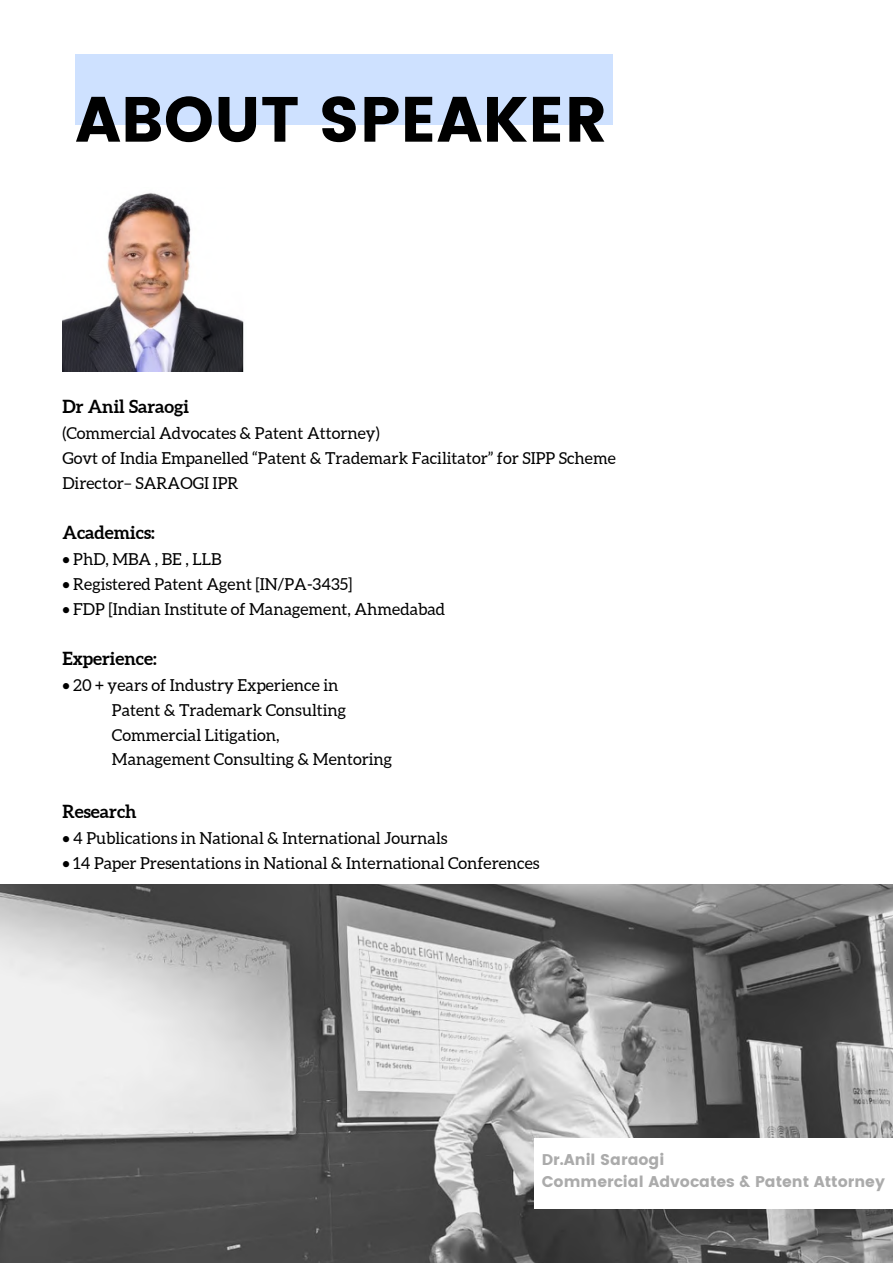
<style>
.page{position:relative;width:893px;height:1264px;background:#fff}
.page>*{position:absolute;margin:0;border:0;box-sizing:border-box;transform-origin:0 0}
.t1{font:63.75px "Poppins";color:#000}
.t2{font:700 18px "Aleo";color:#000}
.t3{font:16.5px "Aleo";color:#000}
.t4{font:15.45px "Poppins";color:#ababab}
</style>
<div class="page">
<div style="left:75px;top:54px;width:538px;height:70px;background:#cee1ff"></div>
<img style="left:0;top:884px;width:892px;height:378px">
<div style="left:534px;top:1137px;width:358px;height:71px;background:#fff"></div>
<img style="left:62px;top:193px;width:182px;height:179px">
<p class="t1" style="left:75px;top:82px;width:533px">ABOUT SPEAKER</p>
<p class="t2" style="left:62px;top:396px;width:128px">Dr Anil Saraogi</p>
<p class="t3" style="left:62px;top:424px;width:319px">(Commercial Advocates &amp; Patent Attorney)</p>
<p class="t3" style="left:62px;top:449px;width:555px">Govt of India Empanelled “Patent &amp; Trademark Facilitator” for SIPP Scheme</p>
<p class="t3" style="left:62px;top:473px;width:177px">Director– SARAOGI IPR</p>
<p class="t2" style="left:62px;top:522px;width:94px">Academics:</p>
<p class="t3" style="left:62px;top:550px;width:161px">• PhD, MBA , BE , LLB</p>
<p class="t3" style="left:62px;top:575px;width:291px">• Registered Patent Agent [IN/PA-3435]</p>
<p class="t3" style="left:62px;top:599px;width:384px">• FDP [Indian Institute of Management, Ahmedabad</p>
<p class="t2" style="left:62px;top:648px;width:96px">Experience:</p>
<p class="t3" style="left:62px;top:676px;width:277px">• 20 + years of Industry Experience in</p>
<p class="t3" style="left:112px;top:700px;width:236px">Patent &amp; Trademark Consulting</p>
<p class="t3" style="left:112px;top:725px;width:169px">Commercial Litigation,</p>
<p class="t3" style="left:112px;top:750px;width:282px">Management Consulting &amp; Mentoring</p>
<p class="t2" style="left:62px;top:801px;width:76px">Research</p>
<p class="t3" style="left:62px;top:829px;width:386px">• 4 Publications in National &amp; International Journals</p>
<p class="t3" style="left:62px;top:853px;width:478px">• 14 Paper Presentations in National &amp; International Conferences</p>
<p class="t4" style="left:541px;top:1150px;width:124px">Dr.Anil Saraogi</p>
<p class="t4" style="left:541px;top:1172px;width:344px">Commercial Advocates &amp; Patent Attorney</p>
</div>
